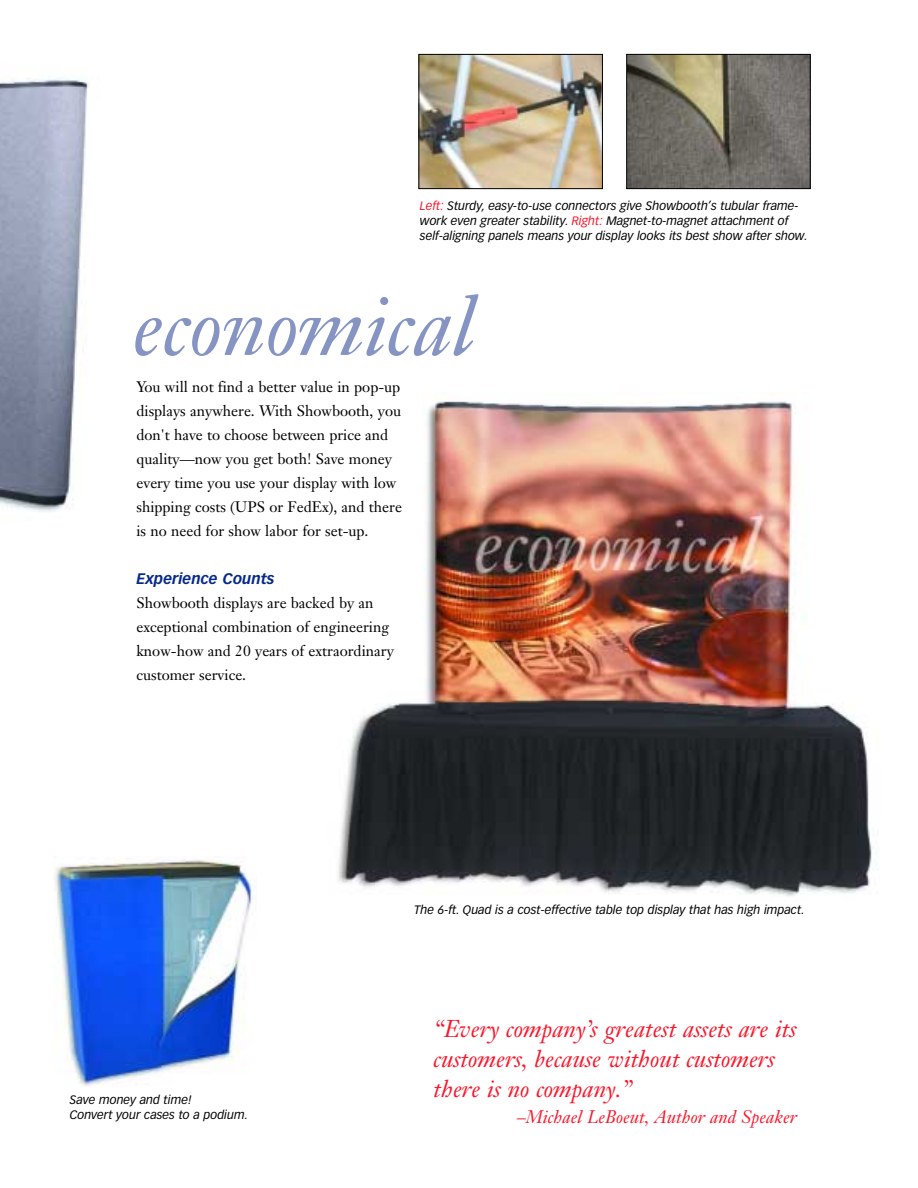
<style>
.page{position:relative;width:918px;height:1188px;background:#fff}
.page>*{position:absolute;margin:0;border:0;box-sizing:border-box;transform-origin:0 0}
.t1{font:italic 84px "Janson Text";color:#8694c4}
.t2{font:italic 24px/30px "Janson Text";color:#fb172c}
.t3{font:italic 18px "Janson Text";color:#fb172c}
.t4{font:15px/24px "Janson Text";color:#000}
.t5{font:italic 700 15px "Vectora LH";color:#062a88}
.t6{font:italic 12px/15px "Vectora LH";color:#000}
.s1{color:#fb172c}
</style>
<div class="page">
<img style="left:0;top:76px;width:89px;height:436px">
<img style="left:54px;top:859px;width:202px;height:228px">
<img style="left:338px;top:392px;width:540px;height:505px">
<img style="left:628px;top:56px;width:181px;height:131px">
<div style="left:626px;top:54px;width:185px;height:135px;border:1px solid #000"></div>
<img style="left:420px;top:56px;width:181px;height:131px">
<div style="left:418px;top:54px;width:185px;height:135px;border:1px solid #000"></div>
<p class="t6" style="left:420px;top:199px;width:389px"><span class="s1">Left:</span> Sturdy, easy-to-use connectors give Showbooth’s tubular frame&shy;work even greater stability. <span class="s1">Right:</span> Magnet-to-magnet attachment of self-aligning panels means your display looks its best show after show.</p>
<h1 class="t1" style="left:132px;top:294px;width:344px">economical</h1>
<p class="t4" style="left:136px;top:376px;width:267px">You will not find a better value in pop-up displays anywhere. With Showbooth, you don't have to choose between price and quality—now you get both! Save money every time you use your display with low shipping costs (UPS or FedEx), and there is no need for show labor for set-up.</p>
<p class="t5" style="left:136px;top:572px;width:140px">Experience Counts</p>
<p class="t4" style="left:136px;top:592px;width:259px">Showbooth displays are backed by an exceptional combination of engineering know-how and 20 years of extraordinary customer service.</p>
<p class="t6" style="left:70px;top:1093px;width:180px">Save money and time!<br>Convert your cases to a podium.</p>
<p class="t6" style="left:415px;top:903px;width:392px">The 6-ft. Quad is a cost-effective table top display that has high impact.</p>
<h2 class="t2" style="left:433px;top:1017px;width:364px">“Every company’s greatest assets are its customers, because without customers there is no company.”</h2>
<p class="t3" style="left:517px;top:1110px;width:282px">–Michael LeBoeut, Author and Speaker</p>
</div>
